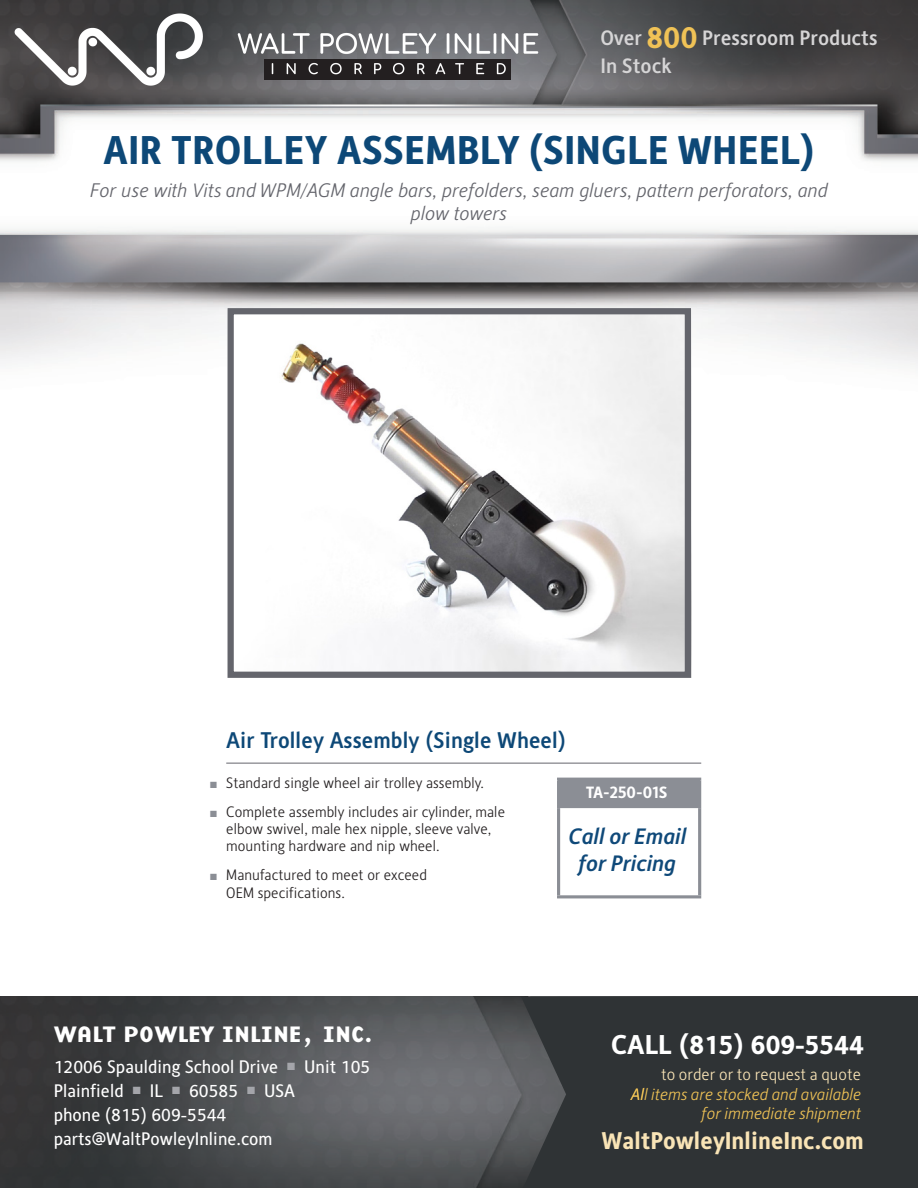
<style>
.page{position:relative;width:918px;height:1188px;background:#fff}
.page>*{position:absolute;margin:0;border:0;box-sizing:border-box;transform-origin:0 0}
.t1{font:700 40.5px "Alber New";color:#0d4877}
.t2{font:700 27px "Alber";color:#fff}
.t3{font:700 24px "Alber";color:#f9e4b6}
.t4{font:700 23.25px "Base Nine";color:#fff}
.t5{font:500 22.5px "Alber";color:#0d4877}
.t6{font:italic 500 22.5px/27px "Alber New";color:#0f4979;text-align:center}
.t7{font:500 21px/28px "Alber New";color:#d6d5d6}
.t8{font:italic 300 19.5px/23.4px "Alber";color:#64656c;text-align:center}
.t9{font:18px/24px "Alber";color:#fff}
.t10{font:italic 300 16.5px/19px "Alber New";color:#f0c356;text-align:right}
.t11{font:300 16.5px "Alber New";color:#f9e4b6}
.t12{font:700 16.5px "Alber New";color:#fff}
.t13{font:300 15px/17.2px "Alber";color:#231f20}
.s1{font-weight:700;font-size:30px;color:#f0c256}
.s2{font-family:"Alber New"}
.s3{color:#8b8e95}
</style>
<div class="page">
<img style="left:0;top:0;width:918px;height:415px">
<hr style="left:226px;top:763px;width:475px;height:1px;background:#64656c">
<div style="left:559px;top:779px;width:141px;height:28px;background:#8b8e95"></div>
<hr style="left:557px;top:778px;width:144px;height:3px;background:#8b8e95">
<hr style="left:557px;top:781px;width:3px;height:24px;background:#8b8e95">
<hr style="left:698px;top:781px;width:3px;height:24px;background:#8b8e95">
<hr style="left:557px;top:805px;width:144px;height:3px;background:#8b8e95">
<hr style="left:557px;top:808px;width:3px;height:87px;background:#8b8e95">
<hr style="left:698px;top:808px;width:3px;height:87px;background:#8b8e95">
<hr style="left:557px;top:895px;width:144px;height:3px;background:#8b8e95">
<img style="left:235px;top:315px;width:449px;height:356px">
<div style="left:228px;top:308px;width:463px;height:370px;border:6px solid #64656c"></div>
<img style="left:0;top:997px;width:521px;height:191px">
<div style="left:521px;top:997px;width:397px;height:191px;background:#2f3335"></div>
<img style="left:0;top:5px;width:561px;height:90px">
<h3 class="t7" style="left:601px;top:23px;width:279px">Over <span class="s1">800</span> Pressroom Products<br>In Stock</h3>
<h1 class="t1" style="left:103px;top:124px;width:713px">AIR TROLLEY ASSEMBLY (SINGLE WHEEL)</h1>
<h3 class="t8" style="left:90px;top:178px;width:739px">For use with <span class="s2">Vits and</span> WPM/AGM angle bars, prefolders, seam gluers, pattern perforators, and plow towers</h3>
<h3 class="t5" style="left:226px;top:726px;width:342px">Air Trolley Assembly (Single Wheel)</h3>
<p class="t13" style="left:210px;top:774px;width:275px"><span class="s3">■</span> Standard single wheel air trolley assembly.</p>
<p class="t13" style="left:226px;top:803px;width:280px;text-indent:-16px"><span class="s3">■</span> Complete assembly includes air cylinder, male elbow swivel, male hex nipple, sleeve valve, mounting hardware and nip wheel.</p>
<p class="t13" style="left:226px;top:866px;width:202px;line-height:18px;text-indent:-16px"><span class="s3">■</span> Manufactured to meet or exceed<br>OEM specifications.</p>
<p class="t12" style="left:586px;top:781px;width:83px">TA-250-01S</p>
<h3 class="t6" style="left:568px;top:822px;width:119px">Call or Email for Pricing</h3>
<h3 class="t4" style="left:54px;top:1016px;width:322px">WALT POWLEY INLINE, INC.</h3>
<p class="t9" style="left:54px;top:1054px;width:318px">12006 Spaulding School Drive <sup>■</sup> Unit 105<br>Plainfield <sup>■</sup> IL <sup>■</sup> 60585 <sup>■</sup> USA<br>phone (815) 609-5544 parts@WaltPowleyInline.com</p>
<h2 class="t2" style="left:611px;top:1027px;width:254px">CALL (815) 609-5544</h2>
<p class="t11" style="left:661px;top:1064px;width:202px">to order or to request a quote</p>
<p class="t10" style="left:631px;top:1084px;width:232px">All items are stocked and available for immediate shipment</p>
<h3 class="t3" style="left:601px;top:1125px;width:264px">WaltPowleyInlineInc.com</h3>
</div>
